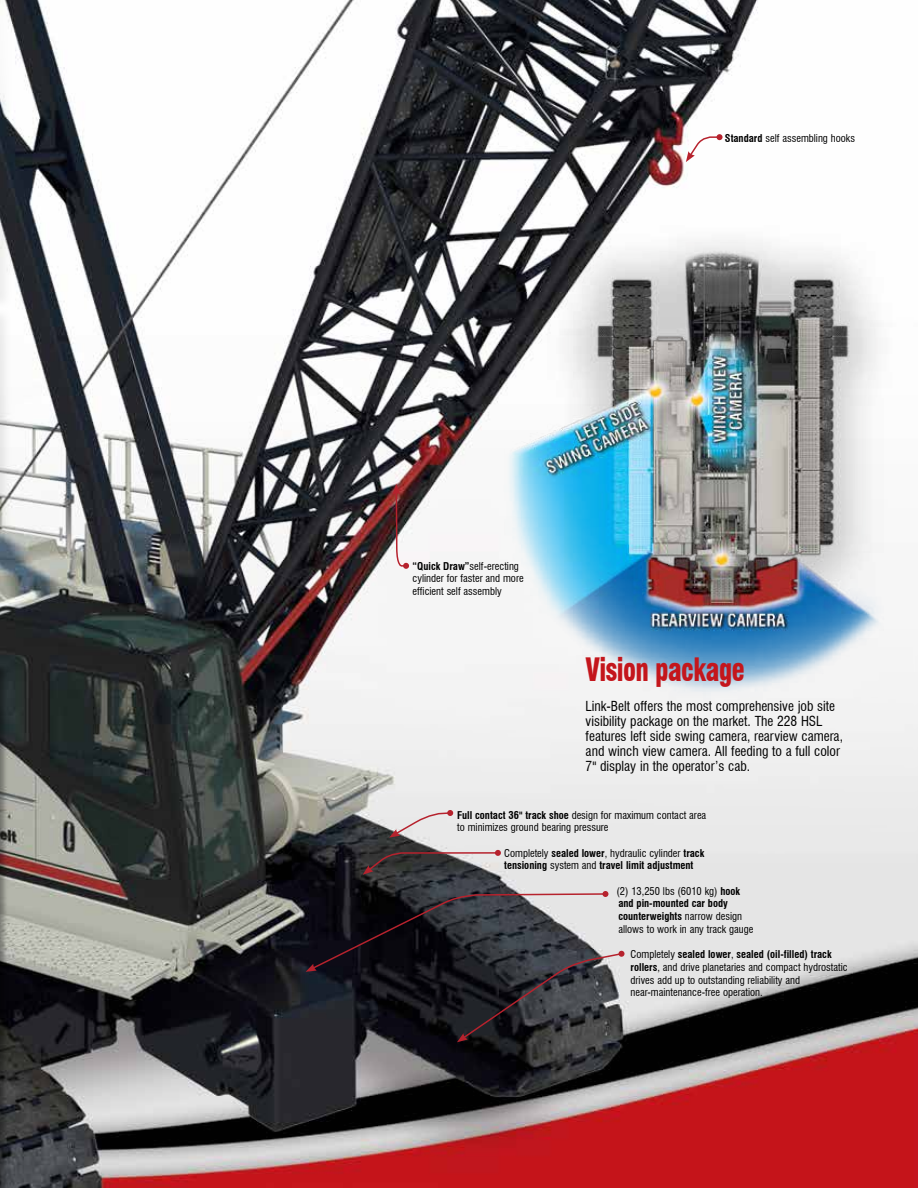
<style>
.page{position:relative;width:918px;height:1188px;background:#fff}
.page>*{position:absolute;margin:0;border:0;box-sizing:border-box;transform-origin:0 0}
.t1{font:900 condensed 31.5px "Swiss 721 BT";letter-spacing:-.02em;color:#c4161c;scale:.83 1}
.t2{font:condensed 13.5px/15px "Swiss 721 BT";color:#000}
.t3{font:condensed 10.5px/12.8px "Swiss 721 BT";color:#000}
.t4{font:700 condensed 10.5px/12.8px "Swiss 721 BT";color:#000}
.s1{font-weight:700}
.s2{font-weight:400}
</style>
<div class="page">
<img style="left:0;top:0;width:918px;height:1188px">
<svg style="left:716px;top:134px;width:7px;height:6px"></svg>
<svg style="left:686px;top:136px;width:35px;height:26px"></svg>
<svg style="left:393px;top:484px;width:16px;height:85px"></svg>
<svg style="left:389px;top:810px;width:64px;height:28px;background:#dfd3d4"></svg>
<svg style="left:363px;top:850px;width:138px;height:25px;background:#625859"></svg>
<svg style="left:306px;top:892px;width:317px;height:150px;background:#36353a"></svg>
<div style="left:0;top:663px;width:8px;height:525px;background:#000;opacity:.35"></div>
<svg style="left:0;top:665px;width:1px;height:523px"></svg>
<img style="left:497px;top:216px;width:421px;height:491px">
<p class="t3" style="left:725px;top:132px;width:132px"><span class="s1">Standard</span> self assembling hooks</p>
<p class="t3" style="left:413px;top:559px;width:113px"><span class="s1">“Quick Draw”</span>self-erecting cylinder for faster and more efficient self assembly</p>
<h1 class="t1" style="left:585px;top:650px;width:194px">Vision package</h1>
<p class="t2" style="left:585px;top:698px;width:259px">Link-Belt offers the most comprehensive job site visibility package on the market. The 228 HSL features left side swing camera, rearview camera, and winch view camera. All feeding to a full color 7" display in the operator’s cab.</p>
<p class="t3" style="left:457px;top:808px;width:251px"><span class="s1">Full contact 36" track shoe</span> design for maximum contact area to minimizes ground bearing pressure</p>
<p class="t4" style="left:504px;top:846px;width:202px"><span class="s2">Completely</span> sealed lower<span class="s2">, hydraulic cylinder</span> track tensioning <span class="s2">system and</span> travel limit adjustment</p>
<p class="t3" style="left:617px;top:884px;width:138px">(2) 13,250 lbs (6010 kg) <span class="s1">hook and pin-mounted car body counterweights</span> narrow design allows to work in any track gauge</p>
<p class="t3" style="left:631px;top:948px;width:219px">Completely <span class="s1">sealed lower</span>, <span class="s1">sealed (oil-filled) track rollers</span>, and drive planetaries and compact hydrostatic drives add up to outstanding reliability and near-maintenance-free operation.</p>
</div>
